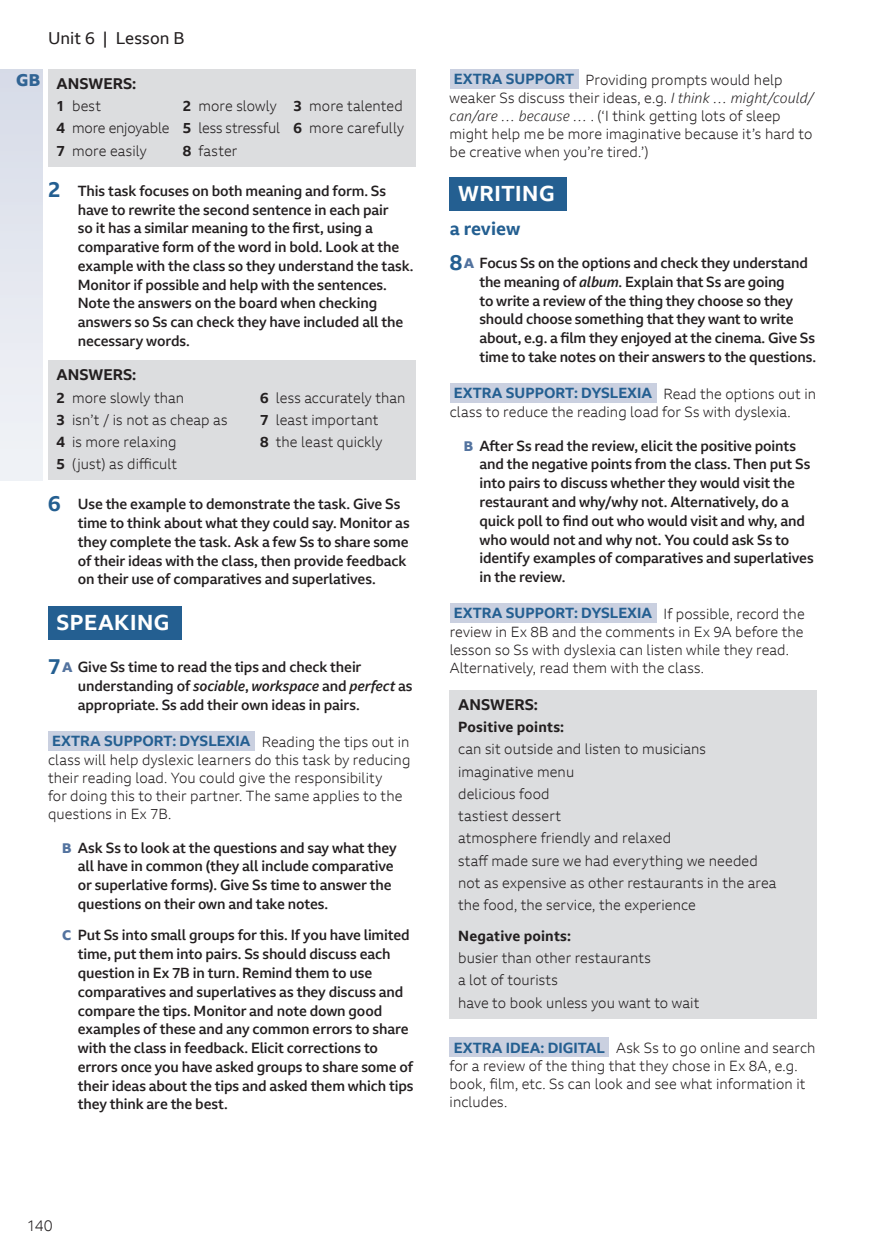
<style>
.page{position:relative;width:887px;height:1257px;background:#fff}
.page>*{position:absolute;margin:0;border:0;box-sizing:border-box;transform-origin:0 0}
.t1{font:700 21px "BBC Reith Sans";letter-spacing:.025em;color:#fff}
.t2{font:700 18px "BBC Reith Sans";color:#245f91}
.t3{font:16.5px "BBC Reith Sans";letter-spacing:.005em;color:#231f20}
.t4{font:800 16.5px "BBC Reith Sans";color:#316494}
.t5{font:700 15px "BBC Reith Sans";color:#231f20}
.t6{font:300 15px "BBC Reith Sans";color:#231f20}
.t7{font:500 14.25px/18.8px "BBC Reith Sans";letter-spacing:-.01em;color:#231f20}
.t8{font:300 14.25px/22.2px "BBC Reith Sans";letter-spacing:.01em;color:#231f20}
.t9{font:700 14.25px "BBC Reith Sans";letter-spacing:.01em;color:#231f20}
.s1{font-weight:700}
.s2{font-weight:700;font-size:21px;color:#245f91}
.s3{font-weight:800;font-size:13.5px;color:#53739f}
.s4{font-style:italic}
.s5{font-weight:700;color:#245f91}
</style>
<div class="page">
<div style="left:450px;top:177px;width:117px;height:33px;background:#245f91"></div>
<div style="left:450px;top:69px;width:128px;height:20px;background:#cad0e0"></div>
<div style="left:450px;top:383px;width:206px;height:19px;background:#cad0e0"></div>
<div style="left:450px;top:603px;width:206px;height:19px;background:#cad0e0"></div>
<div style="left:450px;top:690px;width:367px;height:328px;background:#dcdddf"></div>
<div style="left:450px;top:1038px;width:159px;height:19px;background:#cad0e0"></div>
<div style="left:48px;top:606px;width:134px;height:34px;background:#245f91"></div>
<div style="left:48px;top:69px;width:367px;height:97px;background:#dcdddf"></div>
<div style="left:48px;top:361px;width:367px;height:119px;background:#dcdddf"></div>
<div style="left:48px;top:731px;width:207px;height:19px;background:#cad0e0"></div>
<div style="left:0;top:69px;width:43px;height:411px;background:linear-gradient(to right,#e4e7ef,#e4e7ef)"></div>
<p class="t3" style="left:48px;top:28px;width:138px">Unit 6 | Lesson B</p>
<p class="t4" style="left:16px;top:69px;width:26px">GB</p>
<p class="t5" style="left:57px;top:74px;width:81px">ANSWERS:</p>
<p class="t8" style="left:57px;top:95px;width:46px"><span class="s1">1</span> best</p>
<p class="t8" style="left:57px;top:95px;width:349px;text-align:justify;text-indent:126px"><span class="s1">2</span> more slowly <span class="s1">3</span> more talented <span class="s1">4</span> more enjoyable <span class="s1">5</span> less stressful <span class="s1">6</span> more carefully <span class="s1">7</span> more easily</p>
<p class="t8" style="left:183px;top:139px;width:56px"><span class="s1">8</span> faster</p>
<p class="t7" style="left:78px;top:181px;width:337px;text-indent:-30px"><span class="s2">2</span> This task focuses on both meaning and form. Ss have to rewrite the second sentence in each pair<br>so it has a similar meaning to the first, using a comparative form of the word in bold. Look at the example with the class so they understand the task.<br>Monitor if possible and help with the sentences.<br>Note the answers on the board when checking answers so Ss can check they have included all the necessary words.</p>
<p class="t5" style="left:57px;top:365px;width:81px">ANSWERS:</p>
<p class="t8" style="left:57px;top:386px;width:129px"><span class="s1">2</span> more slowly than</p>
<p class="t8" style="left:260px;top:386px;width:147px"><span class="s1">6</span> less accurately than</p>
<p class="t8" style="left:57px;top:408px;width:173px"><span class="s1">3</span> isn’t / is not as cheap as</p>
<p class="t8" style="left:260px;top:408px;width:120px"><span class="s1">7</span> least important</p>
<p class="t8" style="left:57px;top:431px;width:122px"><span class="s1">4</span> is more relaxing</p>
<p class="t8" style="left:260px;top:431px;width:124px"><span class="s1">8</span> the least quickly</p>
<p class="t8" style="left:57px;top:453px;width:122px"><span class="s1">5</span> (just) as difficult</p>
<p class="t7" style="left:78px;top:495px;width:333px;text-indent:-30px"><span class="s2">6</span> Use the example to demonstrate the task. Give Ss time to think about what they could say. Monitor as they complete the task. Ask a few Ss to share some of their ideas with the class, then provide feedback on their use of comparatives and superlatives.</p>
<h1 class="t1" style="left:57px;top:609px;width:114px">SPEAKING</h1>
<p class="t7" style="left:78px;top:658px;width:336px;text-indent:-30px"><span class="s2">7</span><span class="s3">A</span> Give Ss time to read the tips and check their understanding of <span class="s4">sociable</span>, <span class="s4">workspace</span> and <span class="s4">perfect</span> as appropriate. Ss add their own ideas in pairs.</p>
<p class="t8" style="left:48px;top:732px;width:364px;line-height:18.1px"><span class="s5">EXTRA SUPPORT: DYSLEXIA</span> Reading the tips out in class will help dyslexic learners do this task by reducing their reading load. You could give the responsibility<br>for doing this to their partner. The same applies to the questions in Ex 7B.</p>
<p class="t7" style="left:78px;top:838px;width:321px;text-indent:-16px"><span class="s3">B</span> Ask Ss to look at the questions and say what they all have in common (they all include comparative or superlative forms). Give Ss time to answer the questions on their own and take notes.</p>
<p class="t7" style="left:78px;top:926px;width:337px;text-indent:-16px"><span class="s3">C</span> Put Ss into small groups for this. If you have limited time, put them into pairs. Ss should discuss each question in Ex 7B in turn. Remind them to use comparatives and superlatives as they discuss and compare the tips. Monitor and note down good examples of these and any common errors to share with the class in feedback. Elicit corrections to errors once you have asked groups to share some of their ideas about the tips and asked them which tips they think are the best.</p>
<p class="t8" style="left:450px;top:71px;width:365px;line-height:18px"><span class="s5">EXTRA SUPPORT</span> Providing prompts would help weaker Ss discuss their ideas, e.g. <span class="s4">I think … might/could/ can/are … because …</span> . (‘I think getting lots of sleep might help me be more imaginative because it’s hard to be creative when you’re tired.’)</p>
<h1 class="t1" style="left:458px;top:180px;width:98px">WRITING</h1>
<p class="t2" style="left:450px;top:217px;width:72px">a review</p>
<p class="t7" style="left:479px;top:254px;width:338px;text-indent:-30px"><span class="s2">8</span><span class="s3">A</span> Focus Ss on the options and check they understand the meaning of <span class="s4">album</span>. Explain that Ss are going<br>to write a review of the thing they choose so they should choose something that they want to write about, e.g. a film they enjoyed at the cinema. Give Ss time to take notes on their answers to the questions.</p>
<p class="t8" style="left:450px;top:384px;width:368px;line-height:18.8px"><span class="s5">EXTRA SUPPORT: DYSLEXIA</span> Read the options out in class to reduce the reading load for Ss with dyslexia.</p>
<p class="t7" style="left:479px;top:436px;width:336px;text-indent:-16px"><span class="s3">B</span> After Ss read the review, elicit the positive points and the negative points from the class. Then put Ss into pairs to discuss whether they would visit the restaurant and why/why not. Alternatively, do a quick poll to find out who would visit and why, and who would not and why not. You could ask Ss to identify examples of comparatives and superlatives in the review.</p>
<p class="t8" style="left:450px;top:604px;width:357px;line-height:18.3px"><span class="s5">EXTRA SUPPORT: DYSLEXIA</span> If possible, record the review in Ex 8B and the comments in Ex 9A before the lesson so Ss with dyslexia can listen while they read.<br>Alternatively, read them with the class.</p>
<p class="t5" style="left:458px;top:695px;width:81px">ANSWERS:</p>
<p class="t9" style="left:458px;top:718px;width:108px">Positive points:</p>
<p class="t8" style="left:458px;top:738px;width:320px">can sit outside and listen to musicians imaginative menu<br>delicious food<br>tastiest dessert<br>atmosphere friendly and relaxed<br>staff made sure we had everything we needed not as expensive as other restaurants in the area the food, the service, the experience</p>
<p class="t9" style="left:458px;top:927px;width:114px">Negative points:</p>
<p class="t8" style="left:458px;top:947px;width:243px">busier than other restaurants<br>a lot of tourists<br>have to book unless you want to wait</p>
<p class="t8" style="left:450px;top:1039px;width:367px;line-height:18px"><span class="s5">EXTRA IDEA: DIGITAL</span> Ask Ss to go online and search for a review of the thing that they chose in Ex 8A, e.g. book, film, etc. Ss can look and see what information it includes.</p>
<p class="t6" style="left:27px;top:1216px;width:28px">140</p>
</div>
